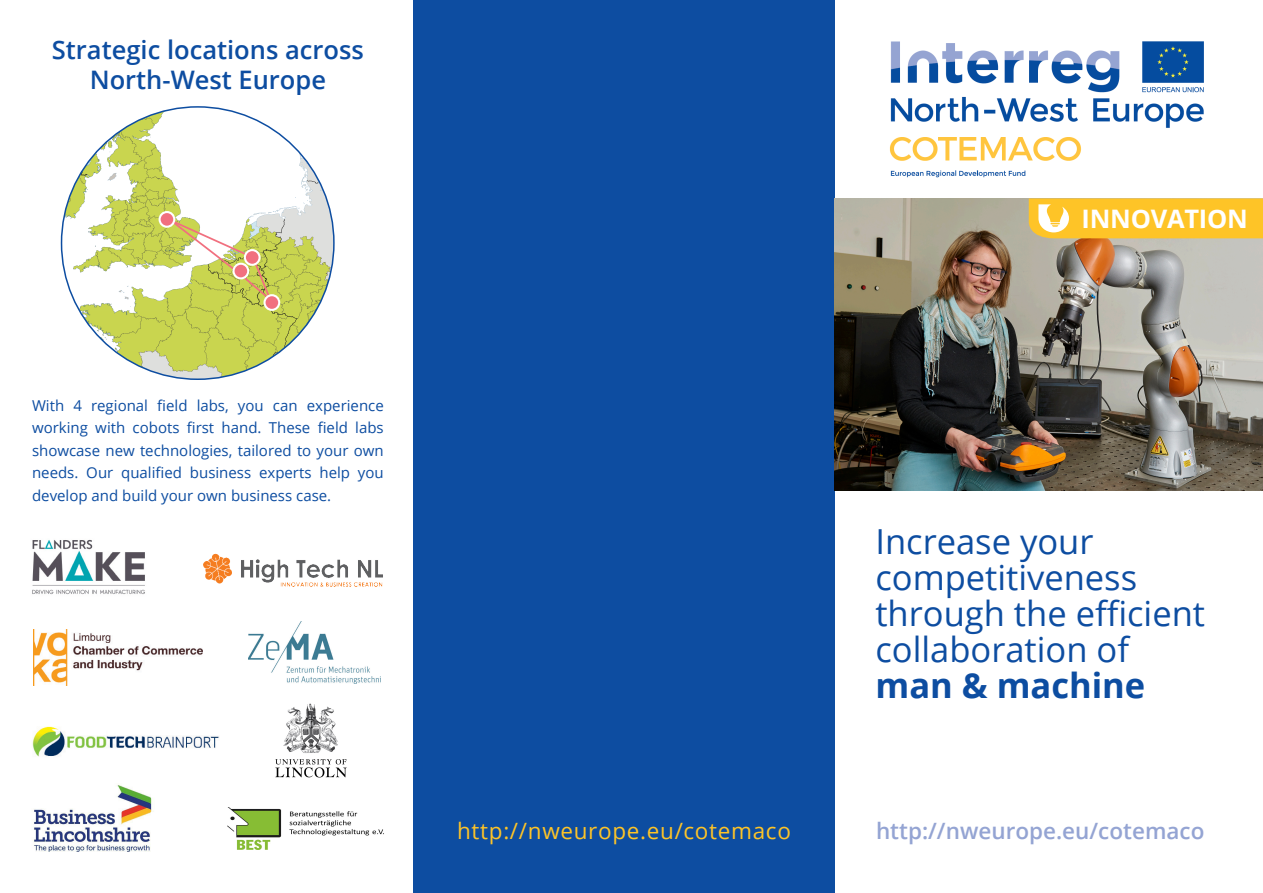
<style>
.page{position:relative;width:1263px;height:893px;background:#fff}
.page>*{position:absolute;margin:0;border:0;box-sizing:border-box;transform-origin:0 0}
.t1{font:34.5px/36px "Open Sans";color:#0d4da1}
.t2{font:600 25.5px/30px "Open Sans";color:#0d4da1;text-align:center}
.t3{font:700 25.5px "Open Sans";letter-spacing:-.01em;color:#fff}
.t4{font:600 22.5px "Open Sans";color:#94a4d3}
.t5{font:22.5px "Open Sans";letter-spacing:.03em;color:#fec427}
.t6{font:15px/22.5px "Open Sans";color:#0d4da1;text-align:justify}
.s1{font-weight:700}
</style>
<div class="page">
<div style="left:414px;top:0;width:421px;height:893px;background:#0d4da1"></div>
<img style="left:889px;top:41px;width:315px;height:137px">
<img style="left:835px;top:198px;width:428px;height:292px">
<img style="left:32px;top:726px;width:187px;height:31px">
<img style="left:33px;top:785px;width:121px;height:67px">
<img style="left:275px;top:703px;width:72px;height:75px">
<img style="left:32px;top:539px;width:113px;height:56px">
<img style="left:249px;top:621px;width:132px;height:62px">
<img style="left:34px;top:629px;width:169px;height:57px">
<img style="left:203px;top:553px;width:180px;height:34px">
<img style="left:228px;top:808px;width:156px;height:41px">
<img style="left:62px;top:107px;width:272px;height:272px;border-radius:136px">
<svg style="left:168px;top:218px;width:104px;height:82px"></svg>
<div style="left:234px;top:264px;width:14px;height:14px;background:#f1707f;border-radius:50%"></div>
<div style="left:232px;top:263px;width:17px;height:16px;border:2px solid #fff;border-radius:50%"></div>
<div style="left:245px;top:250px;width:15px;height:15px;background:#f1707f;border-radius:50%"></div>
<div style="left:244px;top:249px;width:17px;height:17px;border:2px solid #fff;border-radius:50%"></div>
<div style="left:265px;top:295px;width:14px;height:15px;background:#f1707f;border-radius:50%"></div>
<div style="left:263px;top:294px;width:17px;height:17px;border:2px solid #fff;border-radius:50%"></div>
<div style="left:160px;top:212px;width:14px;height:15px;background:#f1707f;border-radius:50%"></div>
<div style="left:159px;top:211px;width:16px;height:17px;border:2px solid #fff;border-radius:50%"></div>
<svg style="left:1029px;top:198px;width:234px;height:40px;background:#fcc634"></svg>
<p class="t2" style="left:52px;top:34px;width:313px">Strategic locations across<br>North-West Europe</p>
<p class="t6" style="left:32px;top:394px;width:353px">With 4 regional field labs, you can experience working with cobots first hand. These field labs showcase new technologies, tailored to your own needs. Our qualified business experts help you develop and build your own business case.</p>
<p class="t5" style="left:457px;top:815px;width:335px">http://nweurope.eu/cotemaco</p>
<p class="t3" style="left:1081px;top:200px;width:168px">INNOVATION</p>
<p class="t1" style="left:875px;top:522px;width:331px">Increase your competitiveness through the efficient collaboration of <span class="s1">man &amp; machine</span></p>
<p class="t4" style="left:876px;top:815px;width:330px">http://nweurope.eu/cotemaco</p>
</div>
